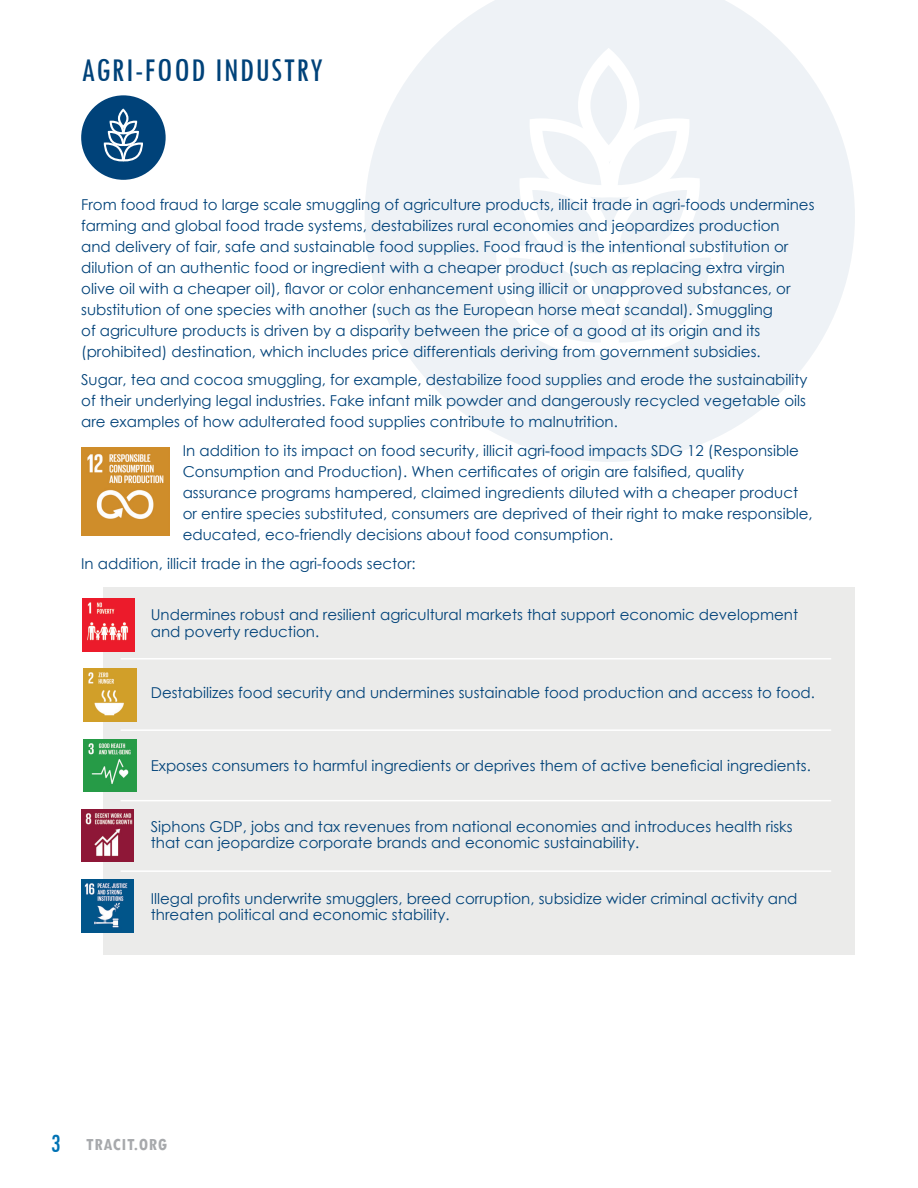
<style>
.page{position:relative;width:918px;height:1188px;background:#fff}
.page>*{position:absolute;margin:0;border:0;box-sizing:border-box;transform-origin:0 0}
.t1{font:condensed 34.5px "Tw Cen";letter-spacing:.04em;color:#004279}
.t2{font:condensed 27px "Tw Cen";color:#0072b4}
.t3{font:700 condensed 18px "Tw Cen";letter-spacing:.04em;color:#a7a9ac}
.t4{font:15px/21px "Century Gothic";color:#004279}
</style>
<div class="page">
<svg style="left:365px;top:0;width:490px;height:462px;fill:#eef2f6"></svg>
<svg style="left:496px;top:48px;width:228px;height:307px"></svg>
<div style="left:103px;top:588px;width:752px;height:367px;background:#ebebea"></div>
<img style="left:81px;top:447px;width:88px;height:88px">
<img style="left:82px;top:599px;width:53px;height:52px">
<img style="left:84px;top:669px;width:52px;height:52px">
<img style="left:84px;top:739px;width:52px;height:53px">
<img style="left:81px;top:809px;width:53px;height:53px">
<img style="left:81px;top:880px;width:53px;height:52px">
<hr style="left:121px;top:658px;width:710px;height:2px;background:#fff">
<hr style="left:121px;top:729px;width:710px;height:2px;background:#fff">
<hr style="left:121px;top:800px;width:710px;height:1px;background:#fff">
<hr style="left:121px;top:870px;width:710px;height:2px;background:#fff">
<div style="left:81px;top:95px;width:85px;height:85px;background:#004279;border-radius:50%"></div>
<svg style="left:104px;top:109px;width:39px;height:52px"></svg>
<h1 class="t1" style="left:81px;top:49px;width:243px">AGRI-FOOD INDUSTRY</h1>
<p class="t4" style="left:81px;top:194px;width:735px">From food fraud to large scale smuggling of agriculture products, illicit trade in agri-foods undermines farming and global food trade systems, destabilizes rural economies and jeopardizes production<br>and delivery of fair, safe and sustainable food supplies. Food fraud is the intentional substitution or dilution of an authentic food or ingredient with a cheaper product (such as replacing extra virgin olive oil with a cheaper oil), flavor or color enhancement using illicit or unapproved substances, or substitution of one species with another (such as the European horse meat scandal). Smuggling<br>of agriculture products is driven by a disparity between the price of a good at its origin and its (prohibited) destination, which includes price differentials deriving from government subsidies.</p>
<p class="t4" style="left:81px;top:369px;width:728px;text-align:justify">Sugar, tea and cocoa smuggling, for example, destabilize food supplies and erode the sustainability of their underlying legal industries. Fake infant milk powder and dangerously recycled vegetable oils are examples of how adulterated food supplies contribute to malnutrition.</p>
<p class="t4" style="left:183px;top:440px;width:632px">In addition to its impact on food security, illicit agri-food impacts SDG 12 (Responsible Consumption and Production). When certificates of origin are falsified, quality assurance programs hampered, claimed ingredients diluted with a cheaper product or entire species substituted, consumers are deprived of their right to make responsible, educated, eco-friendly decisions about food consumption.</p>
<p class="t4" style="left:81px;top:552px;width:336px">In addition, illicit trade in the agri-foods sector:</p>
<p class="t4" style="left:151px;top:606px;width:649px;line-height:16.8px">Undermines robust and resilient agricultural markets that support economic development and poverty reduction.</p>
<p class="t4" style="left:151px;top:682px;width:666px">Destabilizes food security and undermines sustainable food production and access to food.</p>
<p class="t4" style="left:151px;top:755px;width:662px">Exposes consumers to harmful ingredients or deprives them of active beneficial ingredients.</p>
<p class="t4" style="left:151px;top:818px;width:643px;line-height:16.8px">Siphons GDP, jobs and tax revenues from national economies and introduces health risks that can jeopardize corporate brands and economic sustainability.</p>
<p class="t4" style="left:151px;top:889px;width:648px;line-height:16.8px">Illegal profits underwrite smugglers, breed corruption, subsidize wider criminal activity and threaten political and economic stability.</p>
<h2 class="t2" style="left:51px;top:1127px;width:11px">3</h2>
<p class="t3" style="left:86px;top:1134px;width:82px">TRACIT.ORG</p>
</div>
